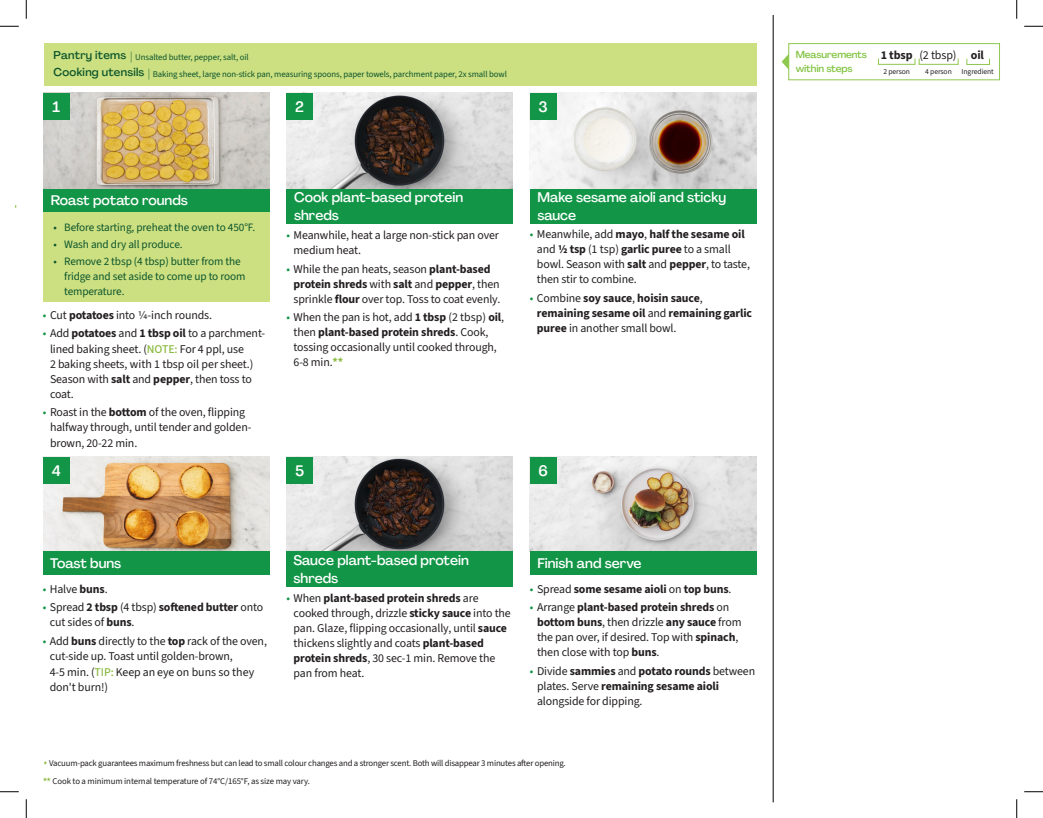
<style>
.page{position:relative;width:1043px;height:818px;background:#fff}
.page>*{position:absolute;margin:0;border:0;box-sizing:border-box;transform-origin:0 0}
._15_Titel_Steps{font:500 15px "Agrandir";color:#fff}
._15_Titel_Steps-2{font:500 13.75px/17.6px "Agrandir";color:#fff}
._06_Before_Start{font:700 12px "Source Sans 3";letter-spacing:-.01em;color:#231f20}
._06_Before_Start-2{font:12px "Source Sans 3";color:#231f20}
.t1{font:11.88px/15px "Source Sans 3";letter-spacing:-.01em;color:#231f20}
.t2{font:700 11.88px/15px "Source Sans 3";letter-spacing:-.01em;color:#231f20}
.t3{font:11.25px/15px "Source Sans 3";letter-spacing:-.01em;color:#0d562c}
._06_Before_Start_HEAD{font:500 11.25px "Agrandir";letter-spacing:.02em;color:#0d562c}
._06_Before_Start_HEAD-2{font:500 10px "Agrandir";letter-spacing:-.01em;color:#81c340}
._14_Allergene_Text_7pt{font:8.75px "Source Sans 3";letter-spacing:-.02em;color:#231f20}
._06_Before_Start_HEAD-3{font:8.75px "Source Sans 3";letter-spacing:-.01em;color:#0d562c}
._06_Before_Start-3{font:8.75px "Source Sans 3";letter-spacing:-.01em;color:#231f20}
._06_Before_Start-4{font:7.62px "Source Sans 3";letter-spacing:-.01em;color:#231f20}
.s1{font-family:"Agrandir";font-weight:500;font-size:11.25px}
.s2{color:#129546}
.s3{font-weight:700}
.s4{font-weight:500;color:#8bba42}
.s5{font-weight:700;color:#8bba42}
.s6{font-weight:400;color:#129546}
.s7{font-weight:400}
.s8{color:#8bba42}
</style>
<div class="page">
<img style="left:43px;top:457px;width:226px;height:94px">
<img style="left:286px;top:457px;width:227px;height:94px">
<img style="left:530px;top:456px;width:226px;height:95px">
<img style="left:43px;top:93px;width:226px;height:96px">
<img style="left:286px;top:93px;width:227px;height:96px">
<img style="left:530px;top:93px;width:226px;height:96px">
<div style="left:286px;top:189px;width:227px;height:34px;background:#129546"></div>
<div style="left:43px;top:189px;width:226px;height:24px;background:#129546"></div>
<div style="left:43px;top:551px;width:226px;height:24px;background:#129546"></div>
<div style="left:286px;top:551px;width:227px;height:36px;background:#129546"></div>
<div style="left:530px;top:551px;width:226px;height:24px;background:#129546"></div>
<div style="left:530px;top:189px;width:226px;height:34px;background:#129546"></div>
<div style="left:44px;top:43px;width:712px;height:42px;background:#ccdf81"></div>
<div style="left:43px;top:213px;width:226px;height:89px;background:#ccdf81"></div>
<hr style="left:773px;top:16px;width:1px;height:786px;background:#000">
<div style="left:43px;top:457px;width:27px;height:26px;background:#129546"></div>
<div style="left:43px;top:93px;width:27px;height:27px;background:#129546"></div>
<div style="left:286px;top:457px;width:27px;height:26px;background:#129546"></div>
<div style="left:286px;top:93px;width:27px;height:27px;background:#129546"></div>
<div style="left:530px;top:457px;width:26px;height:26px;background:#129546"></div>
<div style="left:530px;top:93px;width:26px;height:26px;background:#129546"></div>
<div style="left:788px;top:43px;width:211px;height:37px;border:1px solid #8fc84e"></div>
<div style="left:878px;top:58px;width:37px;height:7px;border:1px solid #8fc84e"></div>
<div style="left:918px;top:58px;width:40px;height:7px;border:1px solid #8fc84e"></div>
<div style="left:966px;top:58px;width:23px;height:7px;border:1px solid #8fc84e"></div>
<svg style="left:781px;top:55px;width:7px;height:14px"></svg>
<svg style="left:0;top:25px;width:19px;height:2px"></svg>
<svg style="left:1024px;top:25px;width:18px;height:2px"></svg>
<svg style="left:0;top:791px;width:19px;height:1px"></svg>
<svg style="left:1024px;top:791px;width:18px;height:1px"></svg>
<svg style="left:25px;top:0;width:2px;height:19px"></svg>
<svg style="left:25px;top:799px;width:2px;height:19px"></svg>
<svg style="left:1016px;top:0;width:1px;height:19px"></svg>
<svg style="left:1016px;top:799px;width:1px;height:19px"></svg>
<p class="_06_Before_Start_HEAD" style="left:54px;top:48px;width:74px">Pantry items</p>
<p class="_06_Before_Start_HEAD-3" style="left:130px;top:52px;width:120px"><span class="s1">|</span> Unsalted butter, pepper, salt, oil</p>
<p class="_06_Before_Start_HEAD" style="left:54px;top:66px;width:92px">Cooking utensils</p>
<p class="_06_Before_Start_HEAD-3" style="left:148px;top:69px;width:360px"><span class="s1">|</span> Baking sheet, large non-stick pan, measuring spoons, paper towels, parchment paper, 2x small bowl</p>
<p class="_15_Titel_Steps" style="left:53px;top:98px;width:9px">1</p>
<p class="_15_Titel_Steps" style="left:295px;top:98px;width:10px">2</p>
<p class="_15_Titel_Steps" style="left:538px;top:97px;width:11px">3</p>
<p class="_15_Titel_Steps-2" style="left:51px;top:191px;width:139px">Roast potato rounds</p>
<p class="t3" style="left:54px;top:220px;width:203px">• Before starting, preheat the oven to 450°F.</p>
<p class="t3" style="left:54px;top:237px;width:131px">• Wash and dry all produce.</p>
<p class="t3" style="left:64px;top:253px;width:183px;text-indent:-11px">• Remove 2 tbsp (4 tbsp) butter from the fridge and set aside to come up to room temperature.</p>
<p class="t1" style="left:43px;top:307px;width:171px"><span class="s2">•</span> Cut <span class="s3">potatoes</span> into 1/4-inch rounds.</p>
<p class="t1" style="left:50px;top:325px;width:217px;text-indent:-7px"><span class="s2">•</span> Add <span class="s3">potatoes</span> and <span class="s3">1 tbsp oil</span> to a parchment&shy;lined baking sheet. (<span class="s4">NOTE:</span> For 4 ppl, use<br>2 baking sheets, with 1 tbsp oil per sheet.)<br>Season with <span class="s3">salt</span> and <span class="s3">pepper</span>, then toss to coat.</p>
<p class="t1" style="left:50px;top:405px;width:203px;text-indent:-7px"><span class="s2">•</span> Roast in the <span class="s3">bottom</span> of the oven, flipping halfway through, until tender and golden&shy;brown, 20-22 min.</p>
<p class="_15_Titel_Steps" style="left:52px;top:461px;width:11px">4</p>
<p class="_15_Titel_Steps-2" style="left:294px;top:188px;width:170px">Cook plant-based protein shreds</p>
<p class="_15_Titel_Steps-2" style="left:537px;top:188px;width:190px">Make sesame aioli and sticky sauce</p>
<p class="t1" style="left:293px;top:227px;width:207px;text-indent:-7px"><span class="s2">•</span> Meanwhile, heat a large non-stick pan over medium heat.</p>
<p class="t1" style="left:293px;top:261px;width:208px;text-indent:-7px"><span class="s2">•</span> While the pan heats, season <span class="s3">plant-based protein shreds</span> with <span class="s3">salt</span> and <span class="s3">pepper</span>, then sprinkle <span class="s3">flour</span> over top. Toss to coat evenly.</p>
<p class="t1" style="left:293px;top:309px;width:212px;text-indent:-7px"><span class="s2">•</span> When the pan is hot, add <span class="s3">1 tbsp</span> (2 tbsp) <span class="s3">oil</span>, then <span class="s3">plant-based protein shreds</span>. Cook, tossing occasionally until cooked through, 6-8 min.<span class="s5">**</span></p>
<p class="t1" style="left:537px;top:227px;width:214px;text-indent:-7px"><span class="s2">•</span> Meanwhile, add <span class="s3">mayo</span>, <span class="s3">half the sesame oil </span>and <span class="s3">1/2 tsp</span> (1 tsp) <span class="s3">garlic puree</span> to a small bowl. Season with <span class="s3">salt</span> and <span class="s3">pepper</span>, to taste, then stir to combine.</p>
<p class="t2" style="left:537px;top:290px;width:217px;text-indent:-7px"><span class="s6">•</span> <span class="s7">Combine</span> soy sauce<span class="s7">,</span> hoisin sauce<span class="s7">, </span>remaining sesame oil <span class="s7">and</span> remaining garlic puree <span class="s7">in another small bowl.</span></p>
<p class="_15_Titel_Steps" style="left:295px;top:461px;width:11px">5</p>
<p class="_15_Titel_Steps" style="left:538px;top:461px;width:11px">6</p>
<p class="_15_Titel_Steps-2" style="left:50px;top:554px;width:73px">Toast buns</p>
<p class="_15_Titel_Steps-2" style="left:293px;top:551px;width:177px">Sauce plant-based protein shreds</p>
<p class="_15_Titel_Steps-2" style="left:537px;top:554px;width:106px">Finish and serve</p>
<p class="t2" style="left:530px;top:581px;width:203px"><span class="s6">•</span> <span class="s7">Spread</span> some sesame aioli <span class="s7">on</span> top buns<span class="s7">.</span></p>
<p class="t1" style="left:537px;top:599px;width:206px;text-indent:-7px"><span class="s2">•</span> Arrange <span class="s3">plant-based protein shreds</span> on <span class="s3">bottom buns</span>, then drizzle <span class="s3">any sauce</span> from the pan over, if desired. Top with <span class="s3">spinach</span>, then close with top <span class="s3">buns</span>.</p>
<p class="t1" style="left:537px;top:663px;width:220px;text-indent:-7px"><span class="s2">•</span> Divide <span class="s3">sammies</span> and <span class="s3">potato rounds</span> between plates. Serve <span class="s3">remaining sesame aioli </span>alongside for dipping.</p>
<p class="t1" style="left:43px;top:581px;width:66px"><span class="s2">•</span> Halve <span class="s3">buns</span>.</p>
<p class="t1" style="left:50px;top:599px;width:215px;text-indent:-7px"><span class="s2">•</span> Spread <span class="s3">2 tbsp</span> (4 tbsp) <span class="s3">softened butter</span> onto cut sides of <span class="s3">buns</span>.</p>
<p class="t1" style="left:50px;top:633px;width:219px;text-indent:-7px"><span class="s2">•</span> Add <span class="s3">buns</span> directly to the <span class="s3">top</span> rack of the oven, cut-side up. Toast until golden-brown,<br>4-5 min. (<span class="s4">TIP:</span> Keep an eye on buns so they don't burn!)</p>
<p class="t1" style="left:293px;top:590px;width:219px;text-indent:-7px"><span class="s2">•</span> When <span class="s3">plant-based protein shreds</span> are cooked through, drizzle <span class="s3">sticky sauce</span> into the pan. Glaze, flipping occasionally, until <span class="s3">sauce </span>thickens slightly and coats <span class="s3">plant-based protein shreds</span>, 30 sec-1 min. Remove the pan from heat.</p>
<p class="_14_Allergene_Text_7pt" style="left:44px;top:758px;width:523px"><span class="s8">▲</span> Vacuum-pack guarantees maximum freshness but can lead to small colour changes and a stronger scent. Both will disappear 3 minutes after opening.</p>
<p class="_06_Before_Start-3" style="left:43px;top:775px;width:268px"><span class="s5">**</span> Cook to a minimum internal temperature of 74°C/165°F, as size may vary.</p>
<p class="_06_Before_Start_HEAD-2" style="left:795px;top:49px;width:73px">Measurements</p>
<p class="_06_Before_Start_HEAD-2" style="left:795px;top:62px;width:58px">within steps</p>
<p class="_06_Before_Start" style="left:880px;top:47px;width:33px">1 tbsp</p>
<p class="_06_Before_Start-2" style="left:919px;top:47px;width:39px">(2 tbsp)</p>
<p class="_06_Before_Start" style="left:970px;top:47px;width:15px">oil</p>
<p class="_06_Before_Start-4" style="left:883px;top:67px;width:28px">2 person</p>
<p class="_06_Before_Start-4" style="left:925px;top:67px;width:28px">4 person</p>
<p class="_06_Before_Start-4" style="left:961px;top:67px;width:34px">Ingredient</p>
</div>
